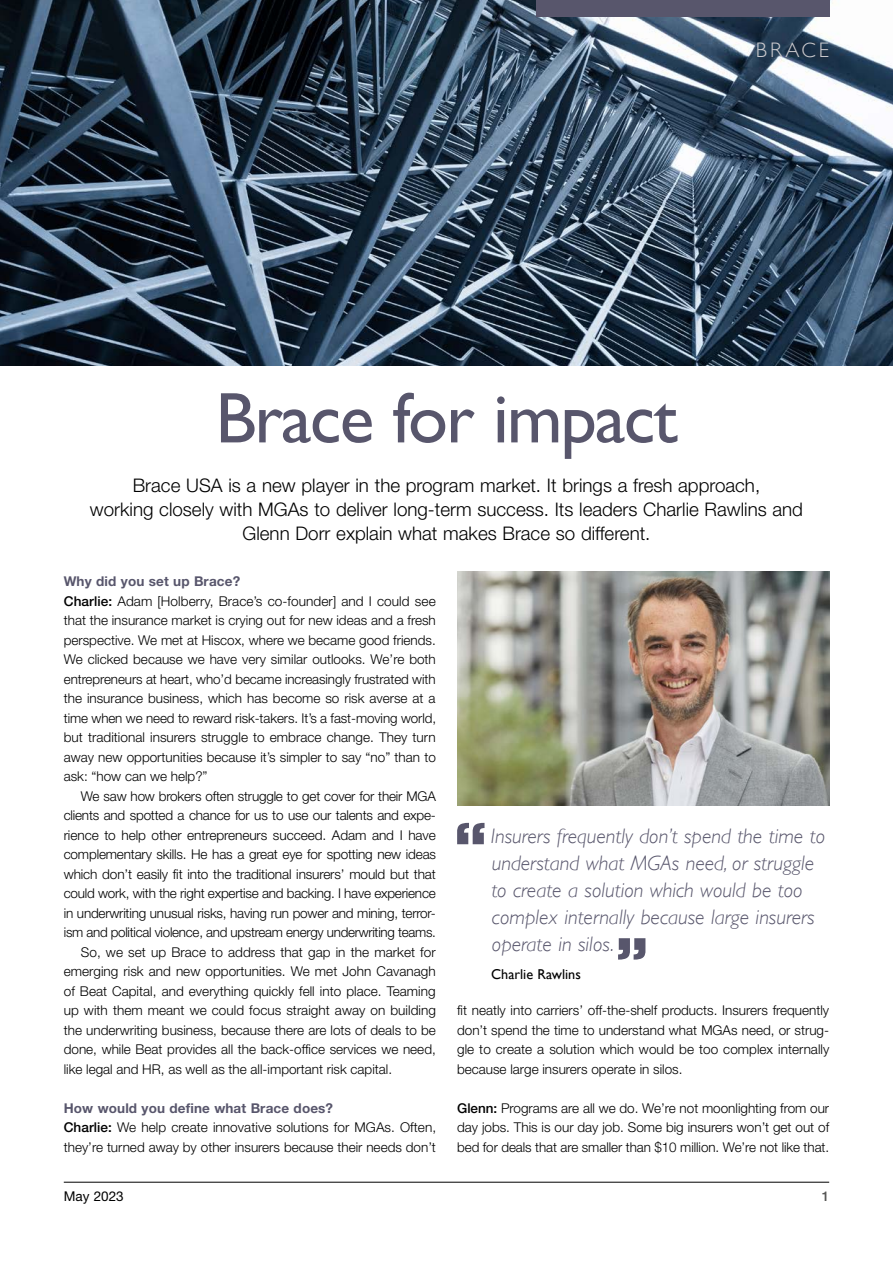
<style>
.page{position:relative;width:893px;height:1263px;background:#fff}
.page>*{position:absolute;margin:0;border:0;box-sizing:border-box;transform-origin:0 0}
.t1{font:72px "Gill Sans";letter-spacing:-.025em;color:#58566c}
.t2{font:italic 300 21px/27px "Gill Sans";color:#58566c}
.t3{font:300 21px "Gill Sans";letter-spacing:.15em;color:#cbcace}
.t4{font:300 18.75px/24px "Helvetica Neue";color:#000;text-align:center}
.t5{font:14.25px "Gill Sans";color:#000}
.t6{font:300 13.5px/19.5px "Helvetica Neue";color:#000}
.t7{font:300 13.5px "Helvetica Neue";letter-spacing:-.02em;color:#000}
.t8{font:13.5px "Helvetica Neue";color:#000}
.t9{font:500 13.5px "Helvetica Neue";color:#575756}
.s1{font-weight:700;color:#58566c}
.s2{font-weight:500}
</style>
<div class="page">
<img style="left:0;top:0;width:893px;height:366px">
<hr style="left:64px;top:1182px;width:765px;height:1px;background:#000">
<div style="left:536px;top:0;width:293px;height:17px;background:#58566c"></div>
<svg style="left:457px;top:823px;width:27px;height:21px"></svg>
<svg style="left:618px;top:938px;width:28px;height:22px"></svg>
<img style="left:457px;top:572px;width:372px;height:234px">
<h2 class="t3" style="left:756px;top:34px;width:75px">BRACE</h2>
<h1 class="t1" style="left:216px;top:376px;width:463px">Brace for impact</h1>
<h3 class="t4" style="left:90px;top:473px;width:715px">Brace USA is a new player in the program market. It brings a fresh approach,<br>working closely with MGAs to deliver long-term success. Its leaders Charlie Rawlins and<br>Glenn Dorr explain what makes Brace so different.</h3>
<p class="t6" style="left:64px;top:571px;width:374px"><span class="s1">Why did you set up Brace?<br></span><span class="s2">Charlie:</span> Adam [Holberry, Brace’s co-founder] and I could see that the insurance market is crying out for new ideas and a fresh perspective. We met at Hiscox, where we became good friends.<br>We clicked because we have very similar outlooks. We’re both entrepreneurs at heart, who’d became increasingly frustrated with the insurance business, which has become so risk averse at a time when we need to reward risk-takers. It’s a fast-moving world, but traditional insurers struggle to embrace change. They turn away new opportunities because it’s simpler to say “no” than to ask: “how can we help?”</p>
<p class="t6" style="left:81px;top:786px;width:357px">We saw how brokers often struggle to get cover for their MGA</p>
<p class="t6" style="left:64px;top:805px;width:374px">clients and spotted a chance for us to use our talents and expe-</p>
<p class="t6" style="left:64px;top:825px;width:374px">rience to help other entrepreneurs succeed. Adam and I have</p>
<p class="t6" style="left:64px;top:844px;width:374px">complementary skills. He has a great eye for spotting new ideas</p>
<p class="t6" style="left:64px;top:864px;width:374px">which don’t easily fit into the traditional insurers’ mould but that</p>
<p class="t6" style="left:64px;top:883px;width:373px">could work, with the right expertise and backing. I have experience</p>
<p class="t6" style="left:64px;top:903px;width:374px">in underwriting unusual risks, having run power and mining, terror-</p>
<p class="t7" style="left:64px;top:924px;width:374px">ism and political violence, and upstream energy underwriting teams.</p>
<p class="t6" style="left:81px;top:942px;width:356px">So, we set up Brace to address that gap in the market for</p>
<p class="t6" style="left:64px;top:961px;width:373px">emerging risk and new opportunities. We met John Cavanagh</p>
<p class="t6" style="left:64px;top:981px;width:373px">of Beat Capital, and everything quickly fell into place. Teaming</p>
<p class="t6" style="left:64px;top:1000px;width:374px">up with them meant we could focus straight away on building</p>
<p class="t6" style="left:64px;top:1020px;width:374px">the underwriting business, because there are lots of deals to be</p>
<p class="t6" style="left:64px;top:1039px;width:374px">done, while Beat provides all the back-office services we need,</p>
<p class="t6" style="left:64px;top:1059px;width:330px">like legal and HR, as well as the all-important risk capital.</p>
<p class="t6" style="left:64px;top:1098px;width:374px"><span class="s1">How would you define what Brace does?<br></span><span class="s2">Charlie:</span> We help create innovative solutions for MGAs. Often, they’re turned away by other insurers because their needs don’t</p>
<h2 class="t2" style="left:491px;top:822px;width:336px">Insurers frequently don’t spend the time to understand what MGAs need, or struggle to create a solution which would be too complex internally because large insurers operate in silos.</h2>
<p class="t5" style="left:491px;top:965px;width:91px">Charlie Rawlins</p>
<p class="t6" style="left:457px;top:1000px;width:374px;text-align:justify">fit neatly into carriers’ off-the-shelf products. Insurers frequently don’t spend the time to understand what MGAs need, or strug&shy;gle to create a solution which would be too complex internally because large insurers operate in silos.</p>
<p class="t6" style="left:457px;top:1098px;width:374px;text-align:justify"><span class="s2">Glenn:</span> Programs are all we do. We’re not moonlighting from our day jobs. This is our day job. Some big insurers won’t get out of bed for deals that are smaller than $10 million. We’re not like that.</p>
<p class="t8" style="left:64px;top:1188px;width:61px">May 2023</p>
<p class="t9" style="left:822px;top:1188px;width:9px">1</p>
</div>
